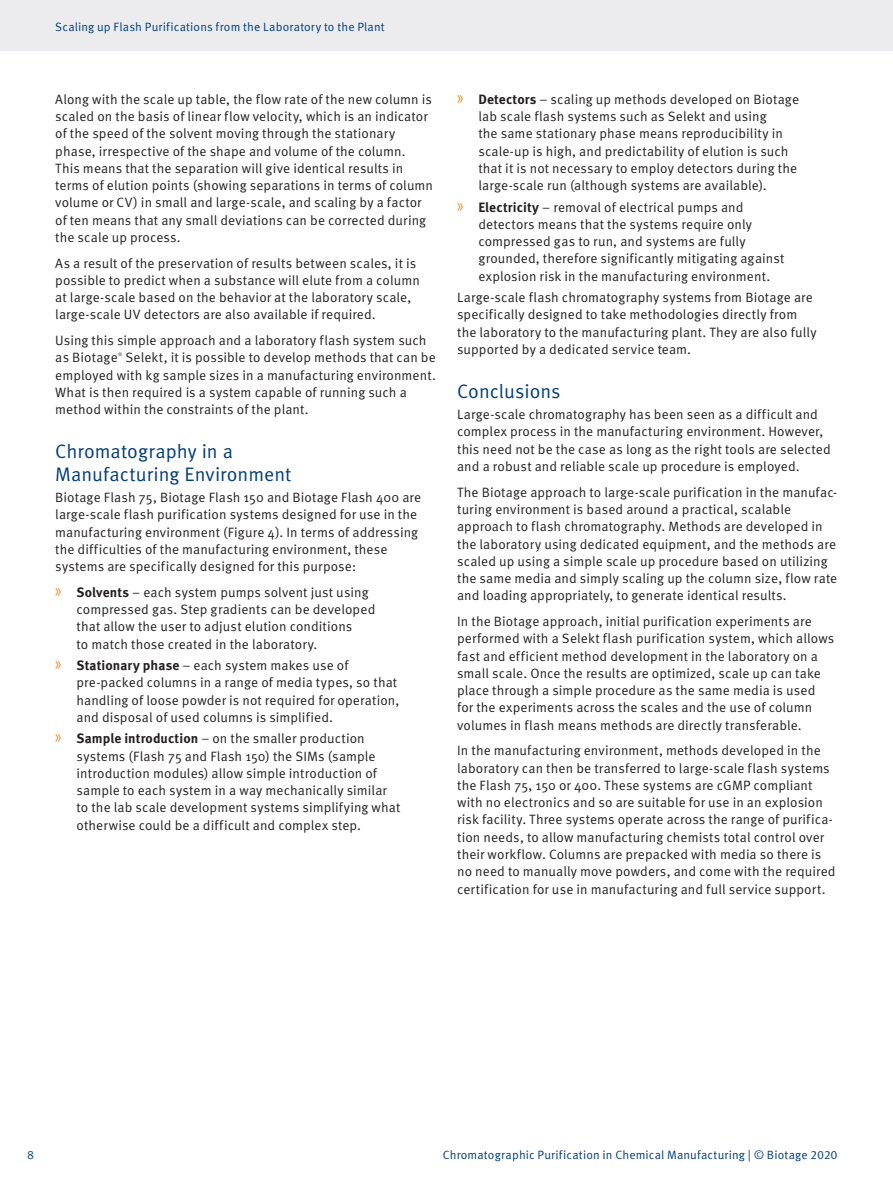
<style>
.page{position:relative;width:893px;height:1187px;background:#fff}
.page>*{position:absolute;margin:0;border:0;box-sizing:border-box;transform-origin:0 0}
.Heading_2{font:19.5px/22.5px "Meta OT Norm";color:#013c7b}
.Body{font:13.5px/17.2px "Meta OT Norm";letter-spacing:.005em;color:#231f20}
.t1{font:12px "Meta OT Norm";letter-spacing:.01em;color:#013c7b}
.Body-2{font:4.8px "Meta OT Norm";color:#231f20}
.s1{font-family:"Myriad Pro";font-size:20.25px;color:#f58520}
.s2{font-family:"Meta OT";font-weight:700}
</style>
<div class="page">
<div style="left:0;top:0;width:893px;height:51px;background:#ececee"></div>
<p class="t1" style="left:55px;top:20px;width:331px">Scaling up Flash Purifications from the Laboratory to the Plant</p>
<p class="Body" style="left:55px;top:91px;width:379px">Along with the scale up table, the flow rate of the new column is scaled on the basis of linear flow velocity, which is an indicator of the speed of the solvent moving through the stationary phase, irrespective of the shape and volume of the column.<br>This means that the separation will give identical results in terms of elution points (showing separations in terms of column volume or CV) in small and large-scale, and scaling by a factor of ten means that any small deviations can be corrected during the scale up process.</p>
<p class="Body" style="left:55px;top:255px;width:366px">As a result of the preservation of results between scales, it is possible to predict when a substance will elute from a column at large-scale based on the behavior at the laboratory scale, large-scale UV detectors are also available if required.</p>
<p class="Body" style="left:55px;top:332px;width:373px">Using this simple approach and a laboratory flash system such as Biotage</p>
<p class="Body" style="left:55px;top:349px;width:382px;text-indent:70px">Selekt, it is possible to develop methods that can be employed with kg sample sizes in a manufacturing environment.<br>What is then required is a system capable of running such a method within the constraints of the plant.</p>
<p class="Heading_2" style="left:55px;top:440px;width:238px">Chromatography in a<br>Manufacturing Environment</p>
<p class="Body" style="left:55px;top:489px;width:367px">Biotage Flash 75, Biotage Flash 150 and Biotage Flash 400 are large-scale flash purification systems designed for use in the manufacturing environment (Figure 4). In terms of addressing the difficulties of the manufacturing environment, these systems are specifically designed for this purpose:</p>
<p class="Body" style="left:77px;top:584px;width:300px;text-indent:-21px"><span class="s1">»</span> <span class="s2">Solvents</span> – each system pumps solvent just using compressed gas. Step gradients can be developed that allow the user to adjust elution conditions<br>to match those created in the laboratory.</p>
<p class="Body" style="left:77px;top:657px;width:324px;text-indent:-21px"><span class="s1">»</span> <span class="s2">Stationary phase</span> – each system makes use of pre-packed columns in a range of media types, so that handling of loose powder is not required for operation, and disposal of used columns is simplified.</p>
<p class="Body" style="left:77px;top:730px;width:325px;text-indent:-21px"><span class="s1">»</span> <span class="s2">Sample introduction</span> – on the smaller production systems (Flash 75 and Flash 150) the SIMs (sample introduction modules) allow simple introduction of sample to each system in a way mechanically similar to the lab scale development systems simplifying what otherwise could be a difficult and complex step.</p>
<p class="Body-2" style="left:118px;top:352px;width:6px">®</p>
<p class="Body" style="left:478px;top:91px;width:322px;text-indent:-21px"><span class="s1">»</span> <span class="s2">Detectors</span> – scaling up methods developed on Biotage lab scale flash systems such as Selekt and using<br>the same stationary phase means reproducibility in scale-up is high, and predictability of elution is such that it is not necessary to employ detectors during the large-scale run (although systems are available).</p>
<p class="Body" style="left:478px;top:199px;width:308px;text-indent:-21px"><span class="s1">»</span> <span class="s2">Electricity</span> – removal of electrical pumps and detectors means that the systems require only compressed gas to run, and systems are fully grounded, therefore significantly mitigating against explosion risk in the manufacturing environment.</p>
<p class="Body" style="left:457px;top:289px;width:361px">Large-scale flash chromatography systems from Biotage are specifically designed to take methodologies directly from the laboratory to the manufacturing plant. They are also fully supported by a dedicated service team.</p>
<p class="Heading_2" style="left:457px;top:380px;width:105px">Conclusions</p>
<p class="Body" style="left:457px;top:406px;width:375px">Large-scale chromatography has been seen as a difficult and complex process in the manufacturing environment. However, this need not be the case as long as the right tools are selected and a robust and reliable scale up procedure is employed.</p>
<p class="Body" style="left:457px;top:484px;width:382px">The Biotage approach to large-scale purification in the manufac&shy;turing environment is based around a practical, scalable approach to flash chromatography. Methods are developed in the laboratory using dedicated equipment, and the methods are scaled up using a simple scale up procedure based on utilizing the same media and simply scaling up the column size, flow rate and loading appropriately, to generate identical results.</p>
<p class="Body" style="left:457px;top:613px;width:379px">In the Biotage approach, initial purification experiments are performed with a Selekt flash purification system, which allows fast and efficient method development in the laboratory on a small scale. Once the results are optimized, scale up can take place through a simple procedure as the same media is used for the experiments across the scales and the use of column volumes in flash means methods are directly transferable.</p>
<p class="Body" style="left:457px;top:742px;width:380px">In the manufacturing environment, methods developed in the laboratory can then be transferred to large-scale flash systems the Flash 75, 150 or 400. These systems are cGMP compliant with no electronics and so are suitable for use in an explosion risk facility. Three systems operate across the range of purifica&shy;tion needs, to allow manufacturing chemists total control over their workflow. Columns are prepacked with media so there is no need to manually move powders, and come with the required certification for use in manufacturing and full service support.</p>
<p class="t1" style="left:27px;top:1148px;width:8px">8</p>
<p class="t1" style="left:443px;top:1148px;width:396px">Chromatographic Purification in Chemical Manufacturing | © Biotage 2020</p>
</div>
